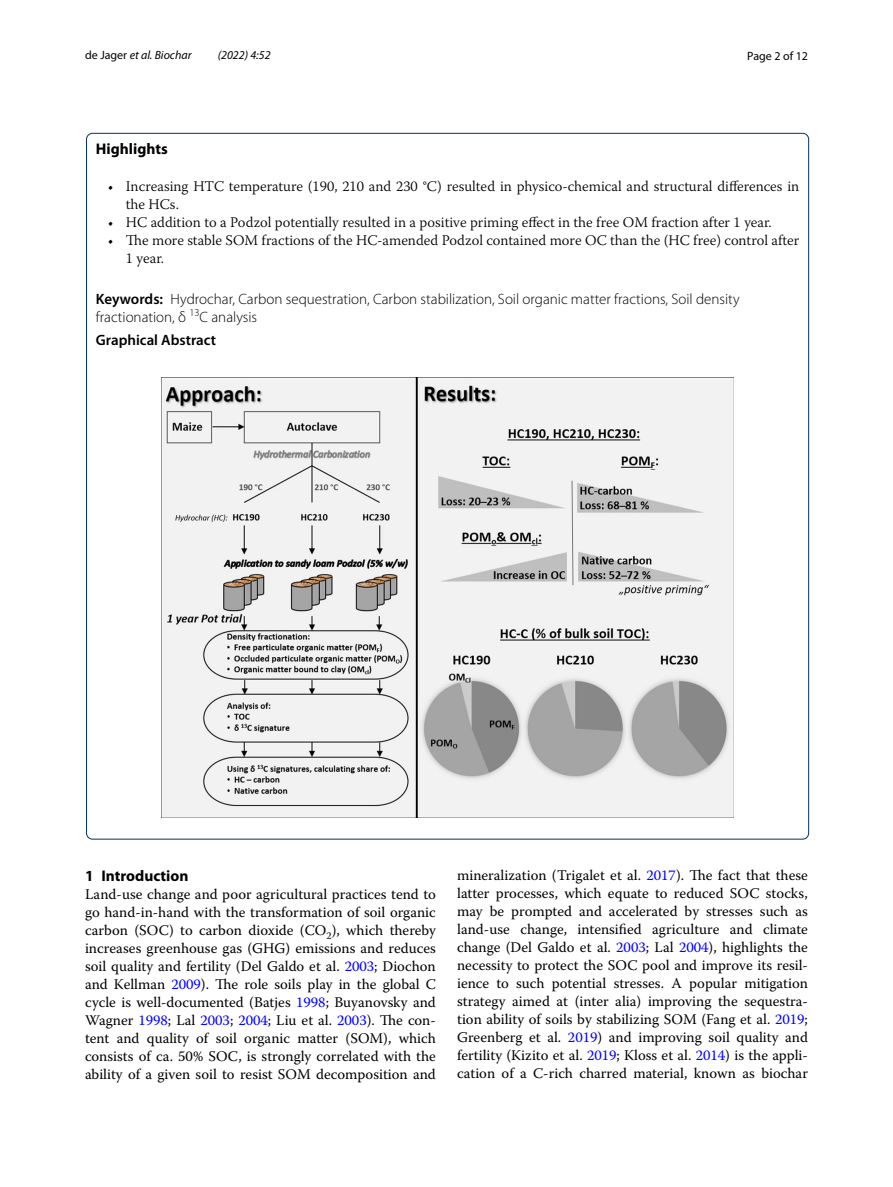
<style>
.page{position:relative;width:893px;height:1187px;background:#fff}
.page>*{position:absolute;margin:0;border:0;box-sizing:border-box;transform-origin:0 0}
.t1{font:700 15.45px "Myriad Pro";color:#000}
.t2{font:300 15px/18px "Myriad Pro";color:#000}
.t3{font:600 15px "Myriad Pro";color:#000}
.t4{font:14.7px/18px "Warnock Pro";color:#000;text-align:justify}
.t5{font:300 14.7px/18px "Warnock Pro";color:#000}
.t6{font:italic 12px "Myriad Pro";color:#000}
.t7{font:12px "Myriad Pro";color:#000}
.s1{font-style:normal}
.s2{font-weight:600}
.s3{color:#00f}
</style>
<div class="page">
<img style="left:162px;top:377px;width:571px;height:440px">
<p class="t6" style="left:85px;top:48px;width:108px"><span class="s1">de Jager</span> et al. Biochar</p>
<p class="t6" style="left:218px;top:48px;width:54px">(2022) 4:52</p>
<p class="t7" style="left:747px;top:48px;width:62px">Page 2 of 12</p>
<p class="t1" style="left:96px;top:139px;width:73px">Highlights</p>
<p class="t5" style="left:126px;top:177px;width:675px;text-indent:-18px">• Increasing HTC temperature (190, 210 and 230 °C) resulted in physico-chemical and structural differences in the HCs.</p>
<p class="t5" style="left:108px;top:213px;width:665px">• HC addition to a Podzol potentially resulted in a positive priming effect in the free OM fraction after 1 year.</p>
<p class="t5" style="left:126px;top:231px;width:675px;text-indent:-18px">• The more stable SOM fractions of the HC-amended Podzol contained more OC than the (HC free) control after<br>1 year.</p>
<p class="t2" style="left:96px;top:290px;width:645px"><span class="s2">Keywords:</span> Hydrochar, Carbon sequestration, Carbon stabilization, Soil organic matter fractions, Soil density fractionation, δ <sup>13</sup>C analysis</p>
<p class="t3" style="left:96px;top:330px;width:122px">Graphical Abstract</p>
<p class="t1" style="left:85px;top:865px;width:105px">1 Introduction</p>
<p class="t4" style="left:85px;top:885px;width:352px">Land-use change and poor agricultural practices tend to go hand-in-hand with the transformation of soil organic carbon (SOC) to carbon dioxide (CO<sub>2</sub>), which thereby increases greenhouse gas (GHG) emissions and reduces soil quality and fertility (Del Galdo et al. <span class="s3">2003</span>; Diochon and Kellman <span class="s3">2009</span>). The role soils play in the global C cycle is well-documented (Batjes <span class="s3">1998</span>; Buyanovsky and Wagner <span class="s3">1998</span>; Lal <span class="s3">2003</span>; <span class="s3">2004</span>; Liu et al. <span class="s3">2003</span>). The con&shy;tent and quality of soil organic matter (SOM), which consists of ca. 50% SOC, is strongly correlated with the ability of a given soil to resist SOM decomposition and</p>
<p class="t4" style="left:457px;top:866px;width:352px">mineralization (Trigalet et al. <span class="s3">2017</span>). The fact that these latter processes, which equate to reduced SOC stocks, may be prompted and accelerated by stresses such as land-use change, intensified agriculture and climate change (Del Galdo et al. <span class="s3">2003</span>; Lal <span class="s3">2004</span>), highlights the necessity to protect the SOC pool and improve its resil&shy;ience to such potential stresses. A popular mitigation strategy aimed at (inter alia) improving the sequestra&shy;tion ability of soils by stabilizing SOM (Fang et al. <span class="s3">2019</span>; Greenberg et al. <span class="s3">2019</span>) and improving soil quality and fertility (Kizito et al. <span class="s3">2019</span>; Kloss et al. <span class="s3">2014</span>) is the appli&shy;cation of a C-rich charred material, known as biochar</p>
</div>
